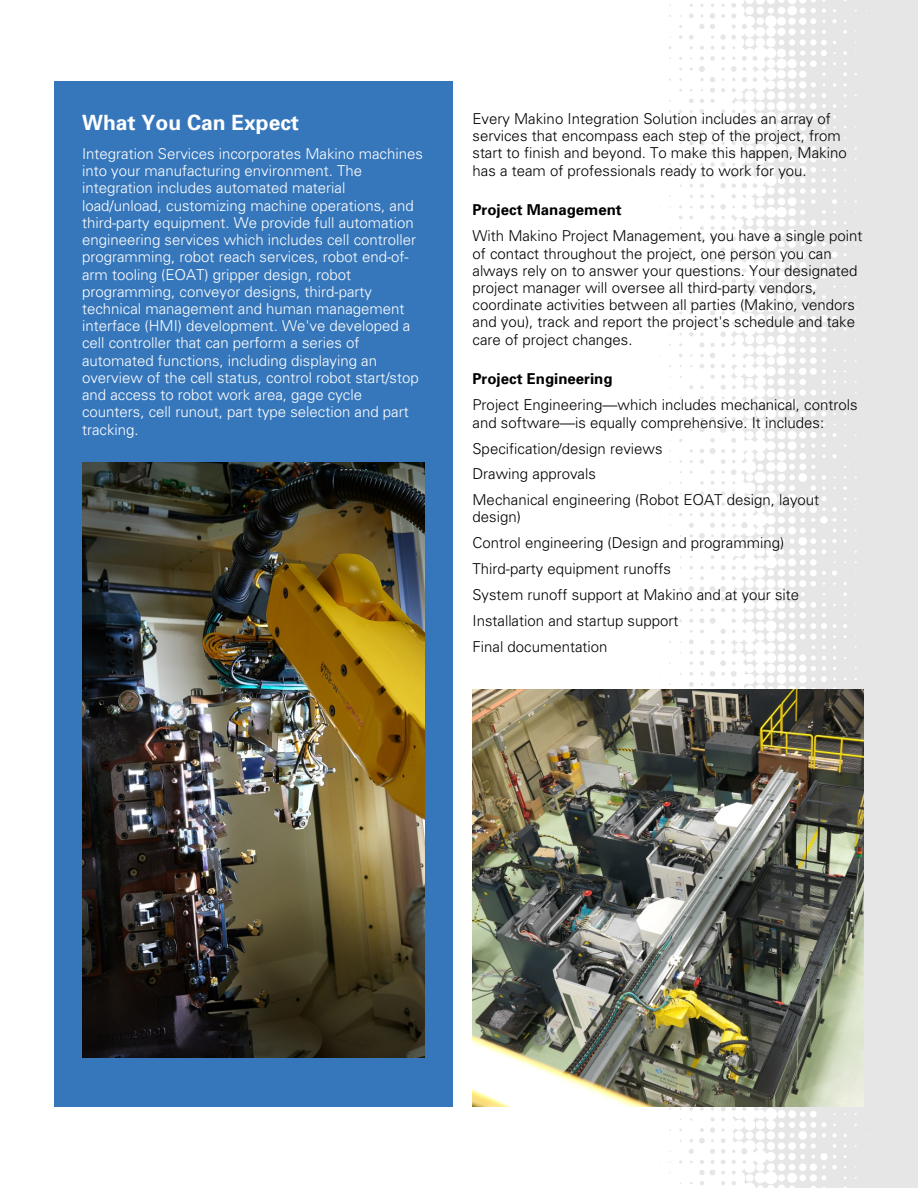
<style>
.page{position:relative;width:918px;height:1188px;background:#fff}
.page>*{position:absolute;margin:0;border:0;box-sizing:border-box;transform-origin:0 0}
.t1{font:700 21px "Univers 65";color:#fff}
.t2{font:300 15px/17.2px "Univers 45";color:#000}
.t3{font:300 15px/17.2px "Univers 45";color:#fff}
.t4{font:700 15px "Univers 65";color:#000}
</style>
<div class="page">
<svg style="left:659px;top:0;width:259px;height:1188px;fill:#e6e6e6"></svg>
<div style="left:54px;top:81px;width:398px;height:1026px;background:#3677bc"></div>
<img style="left:82px;top:463px;width:342px;height:594px">
<img style="left:472px;top:690px;width:392px;height:417px">
<h1 class="t1" style="left:82px;top:115px;width:219px">What You Can Expect</h1>
<p class="t3" style="left:82px;top:146px;width:342px">Integration Services incorporates Makino machines into your manufacturing environment. The integration includes automated material load/unload, customizing machine operations, and third-party equipment. We provide full automation engineering services which includes cell controller programming, robot reach services, robot end-of&shy;arm tooling (EOAT) gripper design, robot programming, conveyor designs, third-party technical management and human management interface (HMI) development. We've developed a cell controller that can perform a series of automated functions, including displaying an overview of the cell status, control robot start/stop and access to robot work area, gage cycle counters, cell runout, part type selection and part tracking.</p>
<p class="t2" style="left:472px;top:111px;width:376px">Every Makino Integration Solution includes an array of services that encompass each step of the project, from start to finish and beyond. To make this happen, Makino has a team of professionals ready to work for you.</p>
<p class="t4" style="left:472px;top:204px;width:151px">Project Management</p>
<p class="t2" style="left:472px;top:229px;width:392px">With Makino Project Management, you have a single point of contact throughout the project, one person you can always rely on to answer your questions. Your designated project manager will oversee all third-party vendors, coordinate activities between all parties (Makino, vendors and you), track and report the project's schedule and take care of project changes.</p>
<p class="t4" style="left:472px;top:373px;width:142px">Project Engineering</p>
<p class="t2" style="left:472px;top:398px;width:387px">Project Engineering—which includes mechanical, controls and software—is equally comprehensive. It includes:</p>
<p class="t2" style="left:472px;top:441px;width:192px">Specification/design reviews</p>
<p class="t2" style="left:472px;top:467px;width:125px">Drawing approvals</p>
<p class="t2" style="left:472px;top:493px;width:348px">Mechanical engineering (Robot EOAT design, layout design)</p>
<p class="t2" style="left:472px;top:536px;width:313px">Control engineering (Design and programming)</p>
<p class="t2" style="left:472px;top:561px;width:200px">Third-party equipment runoffs</p>
<p class="t2" style="left:472px;top:587px;width:328px">System runoff support at Makino and at your site</p>
<p class="t2" style="left:472px;top:609px;width:207px;line-height:25.8px">Installation and startup support<br>Final documentation</p>
</div>
